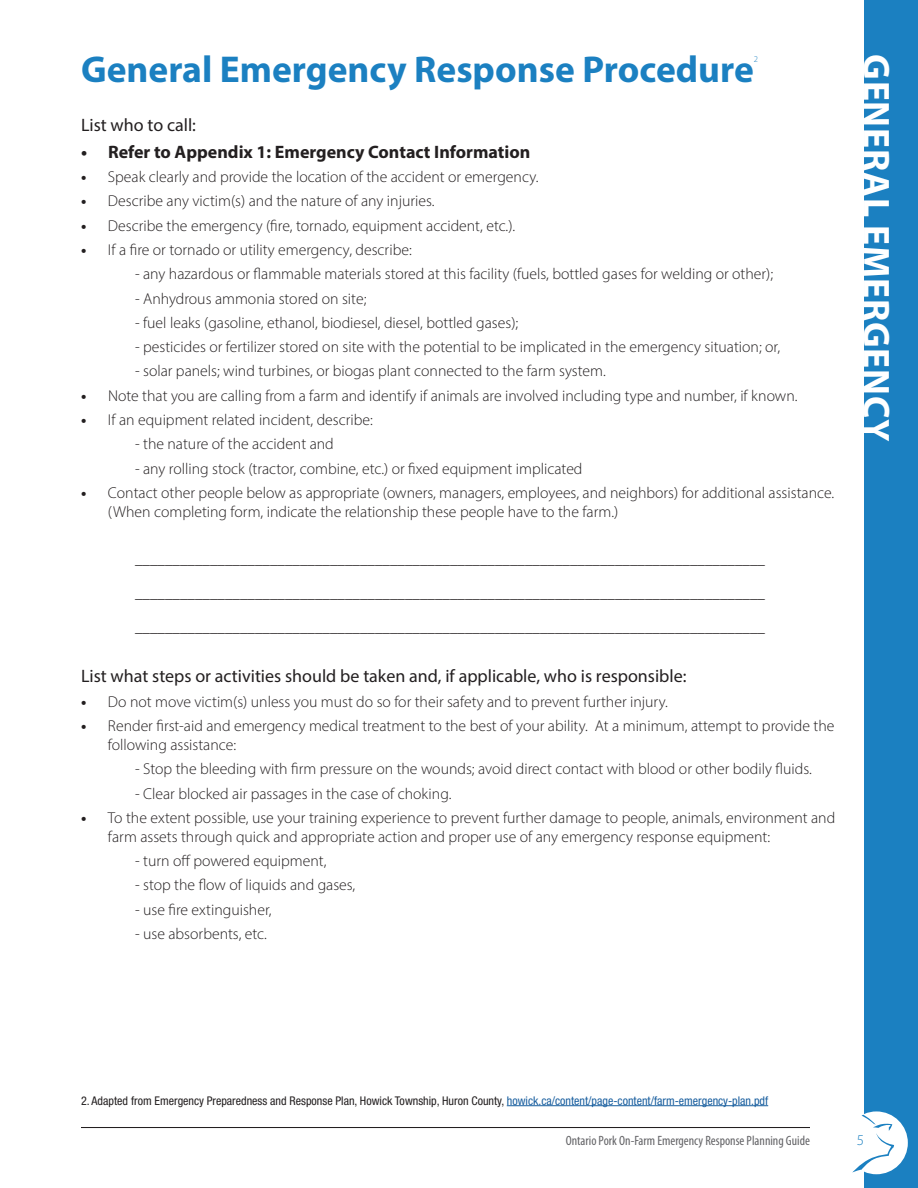
<style>
.page{position:relative;width:918px;height:1188px;background:#fff}
.page>*{position:absolute;margin:0;border:0;box-sizing:border-box;transform-origin:0 0}
.Main_Chapter_Heading{font:700 37.5px "Myriad Pro";color:#1b80c1}
.t1{font:700 37.5px "Myriad Pro";letter-spacing:.02em;color:#fff}
.t2{font:18px "Myriad Pro";color:#231f20}
.t3{font:700 18px "Myriad Pro";color:#231f20}
.t4{font:300 15.75px/18.9px "Myriad Pro";color:#231f20}
.t5{font:300 15px "Myriad Pro";color:#231f20}
.t6{font:300 15px "Myriad Pro";color:#1b80c1}
.t7{font:condensed 13.5px "Myriad Pro";color:#636366}
.t8{font:condensed 12px "Helvetica Neue LT Std";color:#231f20}
.Main_Chapter_Heading-2{font:300 8.7px "Myriad Pro";color:#1b80c1}
.s1{font-weight:700}
.s2{color:#175d9e}
</style>
<div class="page">
<div style="left:864px;top:0;width:54px;height:1188px;background:#1b80c1"></div>
<div style="left:845px;top:1111px;width:63px;height:63px;background:#fff;border-radius:50%"></div>
<svg style="left:852px;top:1115px;width:42px;height:58px"></svg>
<hr style="left:81px;top:1127px;width:729px;height:1px;background:#231f20">
<hr style="left:507px;top:1105px;width:261px;height:1px;background:#175d9e">
<p class="Main_Chapter_Heading" style="left:81px;top:45px;width:674px">General Emergency Response Procedure</p>
<p class="Main_Chapter_Heading-2" style="left:754px;top:54px;width:6px">2</p>
<p class="t2" style="left:81px;top:114px;width:117px">List who to call:</p>
<p class="t3" style="left:81px;top:140px;width:451px">• Refer to Appendix 1: Emergency Contact Information</p>
<p class="t4" style="left:81px;top:167px;width:459px"><span class="s1">•</span> Speak clearly and provide the location of the accident or emergency.</p>
<p class="t4" style="left:81px;top:191px;width:355px"><span class="s1">•</span> Describe any victim(s) and the nature of any injuries.</p>
<p class="t4" style="left:81px;top:216px;width:436px"><span class="s1">•</span> Describe the emergency (fire, tornado, equipment accident, etc.).</p>
<p class="t4" style="left:81px;top:240px;width:332px"><span class="s1">•</span> If a fire or tornado or utility emergency, describe:</p>
<p class="t4" style="left:135px;top:264px;width:640px">- any hazardous or flammable materials stored at this facility (fuels, bottled gases for welding or other);</p>
<p class="t4" style="left:135px;top:289px;width:233px">- Anhydrous ammonia stored on site;</p>
<p class="t4" style="left:135px;top:313px;width:385px">- fuel leaks (gasoline, ethanol, biodiesel, diesel, bottled gases);</p>
<p class="t4" style="left:135px;top:337px;width:647px">- pesticides or fertilizer stored on site with the potential to be implicated in the emergency situation; or,</p>
<p class="t4" style="left:135px;top:362px;width:472px">- solar panels; wind turbines, or biogas plant connected to the farm system.</p>
<p class="t4" style="left:81px;top:386px;width:718px"><span class="s1">•</span> Note that you are calling from a farm and identify if animals are involved including type and number, if known.</p>
<p class="t4" style="left:81px;top:410px;width:293px"><span class="s1">•</span> If an equipment related incident, describe:</p>
<p class="t4" style="left:135px;top:434px;width:200px">- the nature of the accident and</p>
<p class="t4" style="left:135px;top:459px;width:449px">- any rolling stock (tractor, combine, etc.) or fixed equipment implicated</p>
<p class="t4" style="left:108px;top:483px;width:728px;text-indent:-27px"><span class="s1">•</span> Contact other people below as appropriate (owners, managers, employees, and neighbors) for additional assistance. (When completing form, indicate the relationship these people have to the farm.)</p>
<p class="t5" style="left:135px;top:550px;width:631px">____________________________________________________________________________________</p>
<p class="t5" style="left:135px;top:584px;width:631px">____________________________________________________________________________________</p>
<p class="t5" style="left:135px;top:618px;width:631px">____________________________________________________________________________________</p>
<p class="t2" style="left:81px;top:665px;width:607px">List what steps or activities should be taken and, if applicable, who is responsible:</p>
<p class="t4" style="left:81px;top:692px;width:588px"><span class="s1">•</span> Do not move victim(s) unless you must do so for their safety and to prevent further injury.</p>
<p class="t4" style="left:108px;top:716px;width:728px;text-indent:-27px"><span class="s1">•</span> Render first-aid and emergency medical treatment to the best of your ability. At a minimum, attempt to provide the following assistance:</p>
<p class="t4" style="left:135px;top:759px;width:678px">- Stop the bleeding with firm pressure on the wounds; avoid direct contact with blood or other bodily fluids.</p>
<p class="t4" style="left:135px;top:784px;width:318px">- Clear blocked air passages in the case of choking.</p>
<p class="t4" style="left:108px;top:808px;width:729px;text-indent:-27px"><span class="s1">•</span> To the extent possible, use your training experience to prevent further damage to people, animals, environment and farm assets through quick and appropriate action and proper use of any emergency response equipment:</p>
<p class="t4" style="left:135px;top:851px;width:193px">- turn off powered equipment,</p>
<p class="t4" style="left:135px;top:875px;width:222px">- stop the flow of liquids and gases,</p>
<p class="t4" style="left:135px;top:900px;width:138px">- use fire extinguisher,</p>
<p class="t4" style="left:135px;top:924px;width:133px">- use absorbents, etc.</p>
<p class="t1" style="left:901px;top:54px;width:389px;rotate:90deg">GENERAL EMERGENCY</p>
<p class="t8" style="left:81px;top:1093px;width:689px">2. Adapted from Emergency Preparedness and Response Plan, Howick Township, Huron County, <span class="s2">howick.ca/content/page-content/farm-emergency-plan.pdf</span></p>
<p class="t7" style="left:566px;top:1132px;width:246px">Ontario Pork On-Farm Emergency Response Planning Guide</p>
<p class="t6" style="left:857px;top:1131px;width:9px">5</p>
</div>
